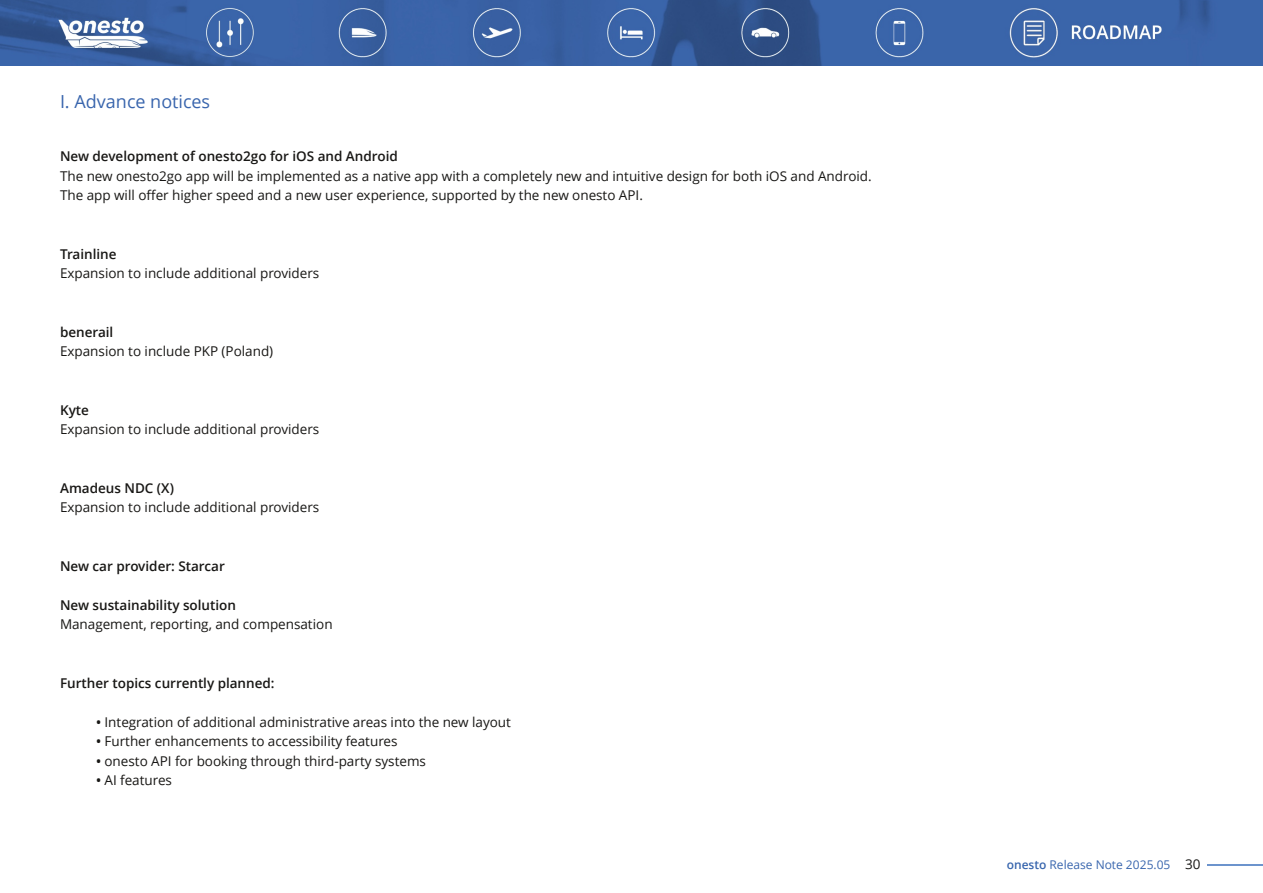
<style>
.page{position:relative;width:1263px;height:893px;background:#fff}
.page>*{position:absolute;margin:0;border:0;box-sizing:border-box;transform-origin:0 0}
.t1{font:18px "Open Sans";color:#3965ad}
.t2{font:13.5px/19.5px "Open Sans";color:#181715}
.t3{font:600 13.5px "Open Sans";color:#181715}
.t4{font:12px "Open Sans";color:#3966ae}
.s1{font-weight:600}
.s2{font-size:13.5px;color:#181715}
</style>
<div class="page">
<hr style="left:1207px;top:864px;width:56px;height:2px;background:#6c94cd">
<img style="left:0;top:0;width:1263px;height:65px">
<h1 class="t1" style="left:60px;top:89px;width:152px">I. Advance notices</h1>
<p class="t3" style="left:60px;top:147px;width:339px">New development of onesto2go for iOS and Android</p>
<p class="t2" style="left:60px;top:166px;width:813px">The new onesto2go app will be implemented as a native app with a completely new and intuitive design for both iOS and Android.<br>The app will offer higher speed and a new user experience, supported by the new onesto API.</p>
<p class="t3" style="left:60px;top:244px;width:58px">Trainline</p>
<p class="t2" style="left:60px;top:263px;width:261px">Expansion to include additional providers</p>
<p class="t3" style="left:60px;top:322px;width:55px">benerail</p>
<p class="t2" style="left:60px;top:341px;width:215px">Expansion to include PKP (Poland)</p>
<p class="t3" style="left:60px;top:400px;width:30px">Kyte</p>
<p class="t2" style="left:60px;top:419px;width:261px">Expansion to include additional providers</p>
<p class="t3" style="left:60px;top:478px;width:115px">Amadeus NDC (X)</p>
<p class="t2" style="left:60px;top:497px;width:261px">Expansion to include additional providers</p>
<p class="t3" style="left:60px;top:556px;width:166px">New car provider: Starcar</p>
<p class="t3" style="left:60px;top:595px;width:177px">New sustainability solution</p>
<p class="t2" style="left:60px;top:614px;width:274px">Management, reporting, and compensation</p>
<p class="t3" style="left:60px;top:673px;width:216px">Further topics currently planned:</p>
<p class="t2" style="left:96px;top:712px;width:416px"><span class="s1">•</span> Integration of additional administrative areas into the new layout</p>
<p class="t2" style="left:96px;top:731px;width:303px"><span class="s1">•</span> Further enhancements to accessibility features</p>
<p class="t2" style="left:96px;top:751px;width:331px"><span class="s1">•</span> onesto API for booking through third-party systems</p>
<p class="t2" style="left:96px;top:770px;width:78px"><span class="s1">•</span> AI features</p>
<p class="t4" style="left:1007px;top:856px;width:195px"><span class="s1">onesto</span> Release Note 2025.05 <span class="s2">30</span></p>
</div>
